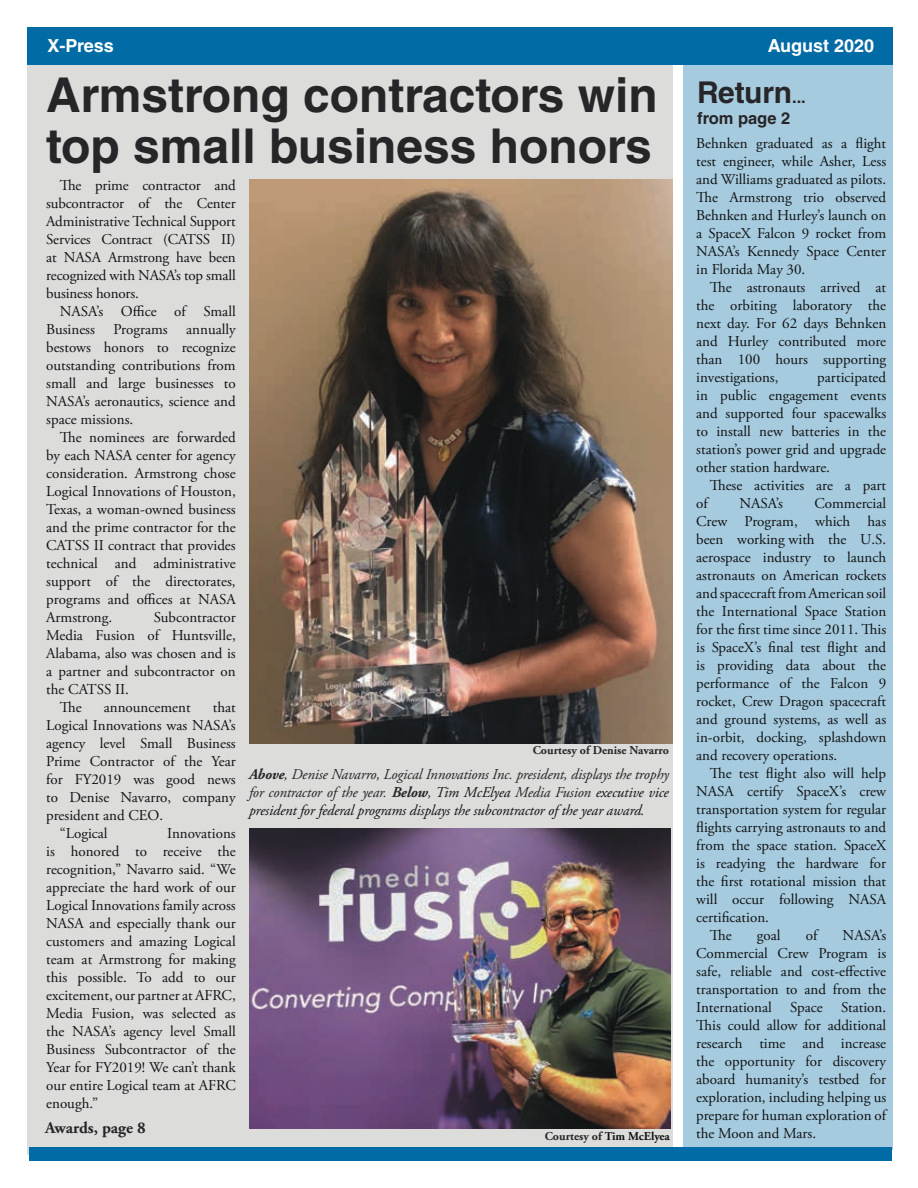
<style>
.page{position:relative;width:918px;height:1188px;background:#fff}
.page>*{position:absolute;margin:0;border:0;box-sizing:border-box;transform-origin:0 0}
.t1{font:700 48px/51px "Helvetica LT Std";color:#262527}
.t2{font:700 30px "Helvetica LT Std";letter-spacing:-.015em;color:#262527}
.t3{font:700 18px "Helvetica LT Std";color:#fff}
.t4{font:700 16.5px "Adobe Garamond Pro";color:#262527}
.t5{font:700 16.5px "Helvetica LT Std";color:#262527}
.t6{font:15px/18px "Adobe Garamond Pro";color:#111313;text-align:justify}
.t7{font:italic 15px/18px "Adobe Garamond Pro";letter-spacing:-.01em;color:#262527;text-align:justify}
.t8{font:700 12px "Adobe Garamond Pro";color:#262527}
.s1{font-weight:700}
.s2{color:#111313}
.s3{font-size:16.5px}
</style>
<div class="page">
<div style="left:27px;top:60px;width:646px;height:1094px;background:#dcdcdb"></div>
<div style="left:683px;top:62px;width:209px;height:1088px;background:#a6cbdf"></div>
<div style="left:27px;top:27px;width:865px;height:37px;background:#016ba5"></div>
<div style="left:30px;top:1148px;width:862px;height:13px;background:#016ba5"></div>
<img style="left:249px;top:179px;width:424px;height:564px">
<img style="left:249px;top:829px;width:422px;height:299px">
<p class="t3" style="left:47px;top:35px;width:68px">X-Press</p>
<p class="t3" style="left:768px;top:35px;width:108px">August 2020</p>
<p class="t1" style="left:46px;top:69px;width:613px">Armstrong contractors win top small business honors</p>
<p class="t6" style="left:46px;top:177px;width:191px;text-indent:14px">The prime contractor and subcontractor of the Center Administrative Technical Support Services Contract (CATSS II) at NASA Armstrong have been recognized with NASA’s top small business honors.</p>
<p class="t6" style="left:46px;top:303px;width:191px;text-indent:14px">NASA’s Office of Small Business Programs annually bestows honors to recognize outstanding contributions from small and large businesses to NASA’s aeronautics, science and space missions.</p>
<p class="t6" style="left:46px;top:429px;width:191px;text-indent:14px">The nominees are forwarded by each NASA center for agency consideration. Armstrong chose Logical Innovations of Houston, Texas, a woman-owned business and the prime contractor for the CATSS II contract that provides technical and administrative support of the directorates, programs and offices at NASA Armstrong.</p>
<p class="t6" style="left:46px;top:609px;width:191px;text-indent:108px">Subcontractor Media Fusion of Huntsville, Alabama, also was chosen and is a partner and subcontractor on the CATSS II.</p>
<p class="t6" style="left:60px;top:699px;width:23px">The</p>
<p class="t6" style="left:104px;top:699px;width:88px">announcement</p>
<p class="t6" style="left:46px;top:699px;width:191px;text-indent:167px">that Logical Innovations was NASA’s agency level Small Business Prime Contractor of the Year for FY2019 was good news to Denise Navarro, company president and CEO.</p>
<p class="t6" style="left:60px;top:825px;width:49px">“Logical</p>
<p class="t8" style="left:533px;top:743px;width:138px">Courtesy of Denise Navarro</p>
<p class="t7" style="left:249px;top:765px;width:421px"><span class="s1">Above</span>, Denise Navarro, Logical Innovations Inc. president, displays the trophy for contractor of the year. <span class="s1">Below</span>, <span class="s2">Tim McElyea</span> Media Fusion <span class="s2">executive vice president for federal programs displays the subcontractor of the year award.</span></p>
<p class="t6" style="left:46px;top:825px;width:191px;text-indent:121px">Innovations is honored to receive the recognition,” Navarro said. “We appreciate the hard work of our Logical Innovations family across NASA and especially thank our customers and amazing Logical team at Armstrong for making this possible. To add to our excitement, our partner at AFRC, Media Fusion, was selected as the NASA’s agency level Small Business Subcontractor of the Year for FY2019! We can’t thank our entire Logical team at AFRC enough.”</p>
<p class="t4" style="left:45px;top:1118px;width:102px">Awards, page 8</p>
<p class="t8" style="left:545px;top:1129px;width:127px">Courtesy of <span class="s2">Tim McElyea</span></p>
<p class="t2" style="left:697px;top:74px;width:110px">Return<span class="s3">...</span></p>
<p class="t5" style="left:697px;top:108px;width:95px">from page 2</p>
<p class="t6" style="left:696px;top:135px;width:192px">Behnken graduated as a flight test engineer, while Asher, Less and Williams graduated as pilots.<br>The Armstrong trio observed Behnken and Hurley’s launch on a SpaceX Falcon 9 rocket from NASA’s Kennedy Space Center in Florida May 30.</p>
<p class="t6" style="left:696px;top:279px;width:192px;text-indent:14px">The astronauts arrived at the orbiting laboratory the next day. For 62 days Behnken and Hurley contributed more than 100 hours supporting investigations,</p>
<p class="t6" style="left:696px;top:369px;width:192px;text-indent:121px">participated in public engagement events and supported four spacewalks to install new batteries in the station’s power grid and upgrade other station hardware.</p>
<p class="t6" style="left:710px;top:477px;width:178px">These activities are a part</p>
<p class="t6" style="left:696px;top:495px;width:13px">of</p>
<p class="t6" style="left:739px;top:495px;width:45px">NASA’s</p>
<p class="t6" style="left:696px;top:495px;width:192px;text-indent:118px">Commercial Crew Program, which has been working with the U.S. aerospace industry to launch astronauts on American rockets and spacecraft from American soil the International Space Station for the first time since 2011. This is SpaceX’s final test flight and is providing data about the performance of the Falcon 9 rocket, Crew Dragon spacecraft and ground systems, as well as in-orbit, docking, splashdown and recovery operations.</p>
<p class="t6" style="left:696px;top:765px;width:192px;text-indent:14px">The test flight also will help NASA certify SpaceX’s crew transportation system for regular flights carrying astronauts to and from the space station. SpaceX is readying the hardware for the first rotational mission that will occur following NASA certification.</p>
<p class="t6" style="left:710px;top:927px;width:23px">The</p>
<p class="t6" style="left:757px;top:927px;width:25px">goal</p>
<p class="t6" style="left:806px;top:927px;width:13px">of</p>
<p class="t6" style="left:696px;top:927px;width:192px;text-indent:146px">NASA’s Commercial Crew Program is safe, reliable and cost-effective transportation to and from the International Space Station.<br>This could allow for additional research time and increase the opportunity for discovery aboard humanity’s testbed for exploration, including helping us prepare for human exploration of the Moon and Mars.</p>
</div>
